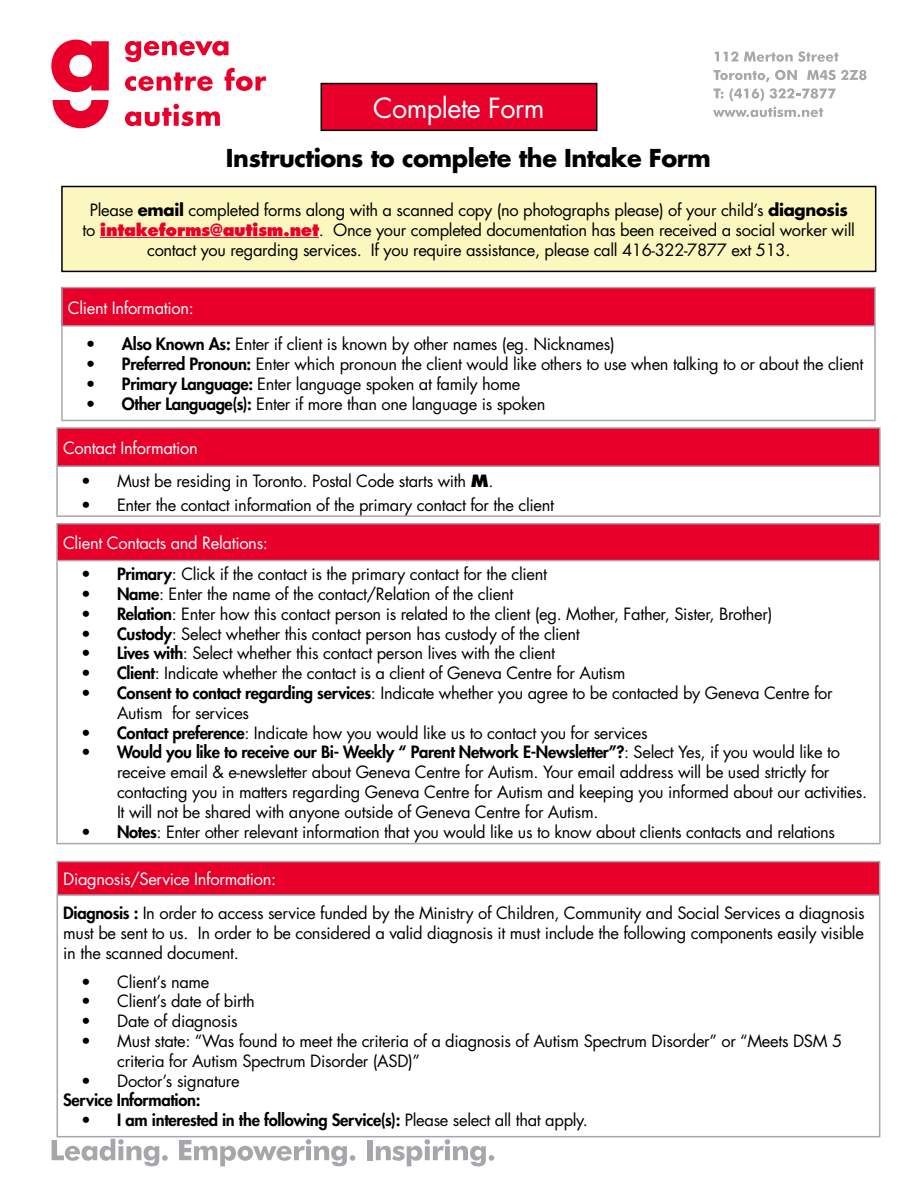
<style>
.page{position:relative;width:918px;height:1188px;background:#fff}
.page>*{position:absolute;margin:0;border:0;box-sizing:border-box;transform-origin:0 0}
.t1{font:27px "Futura Std";letter-spacing:-.02em;color:#fff}
.t2{font:700 24px "Futura Std";letter-spacing:-.02em;color:#000}
.t3{font:16.5px/19.8px "Futura Std";letter-spacing:-.02em;color:#000}
.t4{font:800 16.5px "Futura Std";letter-spacing:-.02em;color:#000}
.t5{font:16.5px "Futura Std";letter-spacing:-.02em;color:#fff}
.s1{font-weight:700}
.s2{font-weight:800;color:#e8002a}
.s3{font-weight:800}
.s4{color:#fff}
.s5{font-weight:400}
</style>
<div class="page">
<svg style="left:714px;top:51px;width:24px;height:10px"></svg>
<svg style="left:744px;top:51px;width:95px;height:11px"></svg>
<svg style="left:713px;top:70px;width:84px;height:12px"></svg>
<svg style="left:807px;top:70px;width:60px;height:10px"></svg>
<svg style="left:713px;top:88px;width:123px;height:29px"></svg>
<svg style="left:125px;top:104px;width:95px;height:22px"></svg>
<svg style="left:125px;top:68px;width:141px;height:23px"></svg>
<svg style="left:125px;top:41px;width:103px;height:21px"></svg>
<svg style="left:51px;top:40px;width:58px;height:52px"></svg>
<svg style="left:53px;top:100px;width:56px;height:28px"></svg>
<svg style="left:52px;top:1139px;width:116px;height:27px"></svg>
<svg style="left:179px;top:1139px;width:176px;height:27px"></svg>
<div style="left:367px;top:1140px;width:5px;height:20px;background:#a5a7aa"></div>
<svg style="left:376px;top:1139px;width:118px;height:27px"></svg>
<div style="left:62px;top:288px;width:813px;height:38px;background:#e8002a"></div>
<hr style="left:61px;top:287px;width:815px;height:1px;background:#a5a7aa">
<hr style="left:61px;top:288px;width:2px;height:37px;background:#a5a7aa">
<hr style="left:874px;top:288px;width:2px;height:37px;background:#a5a7aa">
<hr style="left:61px;top:325px;width:815px;height:2px;background:#a5a7aa">
<hr style="left:61px;top:327px;width:2px;height:93px;background:#a5a7aa">
<hr style="left:874px;top:327px;width:2px;height:93px;background:#a5a7aa">
<hr style="left:61px;top:420px;width:815px;height:1px;background:#a5a7aa">
<div style="left:57px;top:428px;width:823px;height:38px;background:#e8002a"></div>
<hr style="left:56px;top:427px;width:825px;height:2px;background:#a5a7aa">
<hr style="left:56px;top:429px;width:2px;height:37px;background:#a5a7aa">
<hr style="left:879px;top:429px;width:2px;height:37px;background:#a5a7aa">
<hr style="left:56px;top:467px;width:2px;height:48px;background:#a5a7aa">
<hr style="left:879px;top:467px;width:2px;height:48px;background:#a5a7aa">
<hr style="left:56px;top:515px;width:825px;height:2px;background:#a5a7aa">
<hr style="left:56px;top:466px;width:825px;height:1px;background:#a5a7aa">
<div style="left:57px;top:524px;width:823px;height:37px;background:#e8002a"></div>
<hr style="left:879px;top:524px;width:2px;height:36px;background:#a5a7aa">
<hr style="left:56px;top:560px;width:825px;height:1px;background:#a5a7aa">
<hr style="left:56px;top:561px;width:2px;height:282px;background:#a5a7aa">
<hr style="left:879px;top:561px;width:2px;height:282px;background:#a5a7aa">
<hr style="left:56px;top:843px;width:825px;height:1px;background:#a5a7aa">
<hr style="left:56px;top:523px;width:825px;height:1px;background:#a5a7aa">
<hr style="left:56px;top:524px;width:2px;height:36px;background:#a5a7aa">
<div style="left:57px;top:862px;width:823px;height:33px;background:#e8002a"></div>
<hr style="left:879px;top:862px;width:1px;height:32px;background:#a5a7aa">
<hr style="left:57px;top:894px;width:823px;height:2px;background:#a5a7aa">
<hr style="left:57px;top:896px;width:1px;height:240px;background:#a5a7aa">
<hr style="left:879px;top:896px;width:1px;height:240px;background:#a5a7aa">
<hr style="left:57px;top:1136px;width:823px;height:1px;background:#a5a7aa">
<hr style="left:57px;top:861px;width:823px;height:1px;background:#a5a7aa">
<hr style="left:57px;top:862px;width:1px;height:32px;background:#a5a7aa">
<div style="left:321px;top:84px;width:276px;height:46px;background:#e8002a"></div>
<div style="left:321px;top:83px;width:276px;height:48px;border:2px solid #000"></div>
<div style="left:62px;top:187px;width:814px;height:84px;background:#fbf7be"></div>
<hr style="left:100px;top:237px;width:219px;height:1px;background:#e8002a">
<div style="left:61px;top:186px;width:815px;height:86px;border:2px solid #000"></div>
<h1 class="t1" style="left:373px;top:91px;width:173px">Complete Form</h1>
<h2 class="t2" style="left:226px;top:142px;width:486px">Instructions to complete the Intake Form</h2>
<p class="t3" style="left:83px;top:200px;width:774px;text-align:center">Please <span class="s1">email</span> completed forms along with a scanned copy (no photographs please) of your child’s <span class="s1">diagnosis </span>to <span class="s2">intakeforms@autism.net</span>. Once your completed documentation has been received a social worker will contact you regarding services. If you require assistance, please call 416-322-7877 ext 513.</p>
<p class="t5" style="left:68px;top:297px;width:127px">Client Information:</p>
<p class="t3" style="left:86px;top:334px;width:530px">• <span class="s3">Also Known As:</span> Enter if client is known by other names (eg. Nicknames)</p>
<p class="t3" style="left:86px;top:354px;width:779px">• <span class="s3">Preferred Pronoun:</span> Enter which pronoun the client would like others to use when talking to or about the client</p>
<p class="t3" style="left:86px;top:374px;width:436px">• <span class="s3">Primary Language:</span> Enter language spoken at family home</p>
<p class="t3" style="left:86px;top:394px;width:461px">• <span class="s3">Other Language(s):</span> Enter if more than one language is spoken</p>
<p class="t5" style="left:63px;top:437px;width:136px">Contact Information</p>
<p class="t3" style="left:81px;top:471px;width:414px">• Must be residing in Toronto. Postal Code starts with <span class="s3">M</span>.</p>
<p class="t3" style="left:81px;top:495px;width:474px">• Enter the contact information of the primary contact for the client</p>
<p class="t5" style="left:63px;top:532px;width:206px">Client Contacts and Relations:</p>
<p class="t3" style="left:81px;top:564px;width:468px">• <span class="s3">Primary</span>: Click if the contact is the primary contact for the client</p>
<p class="t3" style="left:81px;top:584px;width:434px">• <span class="s3">Name</span>: Enter the name of the contact/Relation of the client</p>
<p class="t3" style="left:81px;top:604px;width:693px">• <span class="s3">Relation</span>: Enter how this contact person is related to the client (eg. Mother, Father, Sister, Brother)</p>
<p class="t3" style="left:81px;top:624px;width:500px">• <span class="s3">Custody</span>: Select whether this contact person has custody of the client</p>
<p class="t3" style="left:81px;top:644px;width:476px">• <span class="s3">Lives with</span>: Select whether this contact person lives with the client</p>
<p class="t3" style="left:81px;top:663px;width:546px">• <span class="s3">Client</span>: Indicate whether the contact is a client of Geneva Centre for Autism</p>
<p class="t3" style="left:117px;top:683px;width:717px;text-indent:-36px">• <span class="s3">Consent to contact regarding services</span>: Indicate whether you agree to be contacted by Geneva Centre for<br>Autism for services</p>
<p class="t3" style="left:81px;top:723px;width:568px">• <span class="s3">Contact preference</span>: Indicate how you would like us to contact you for services</p>
<p class="t3" style="left:117px;top:743px;width:752px;text-indent:-36px">• <span class="s3">Would you like to receive our Bi- Weekly “ Parent Network E-Newsletter”?</span>: Select Yes, if you would like to receive email &amp; e-newsletter about Geneva Centre for Autism. Your email address will be used strictly for contacting you in matters regarding Geneva Centre for Autism and keeping you informed about our activities.<br>It will not be shared with anyone outside of Geneva Centre for Autism.</p>
<p class="t3" style="left:81px;top:822px;width:756px">• <span class="s3">Notes</span>: Enter other relevant information that you would like us to know about clients contacts and relations</p>
<p class="t3" style="left:63px;top:862px;width:803px;line-height:34px"><span class="s4">Diagnosis/Service Information:<br></span><span class="s3">Diagnosis :</span> In order to access service funded by the Ministry of Children, Community and Social Services a diagnosis</p>
<p class="t3" style="left:63px;top:923px;width:802px">must be sent to us. In order to be considered a valid diagnosis it must include the following components easily visible in the scanned document.</p>
<p class="t3" style="left:81px;top:972px;width:130px">• Client’s name</p>
<p class="t3" style="left:81px;top:992px;width:175px">• Client’s date of birth</p>
<p class="t3" style="left:81px;top:1011px;width:158px">• Date of diagnosis</p>
<p class="t3" style="left:117px;top:1031px;width:726px;text-indent:-36px">• Must state: “Was found to meet the criteria of a diagnosis of Autism Spectrum Disorder” or “Meets DSM 5 criteria for Autism Spectrum Disorder (ASD)”</p>
<p class="t3" style="left:81px;top:1071px;width:160px">• Doctor’s signature</p>
<p class="t4" style="left:63px;top:1090px;width:139px">Service Information:</p>
<p class="t4" style="left:81px;top:1110px;width:508px"><span class="s5">•</span> I am interested in the following Service(s): <span class="s5">Please select all that apply.</span></p>
</div>
